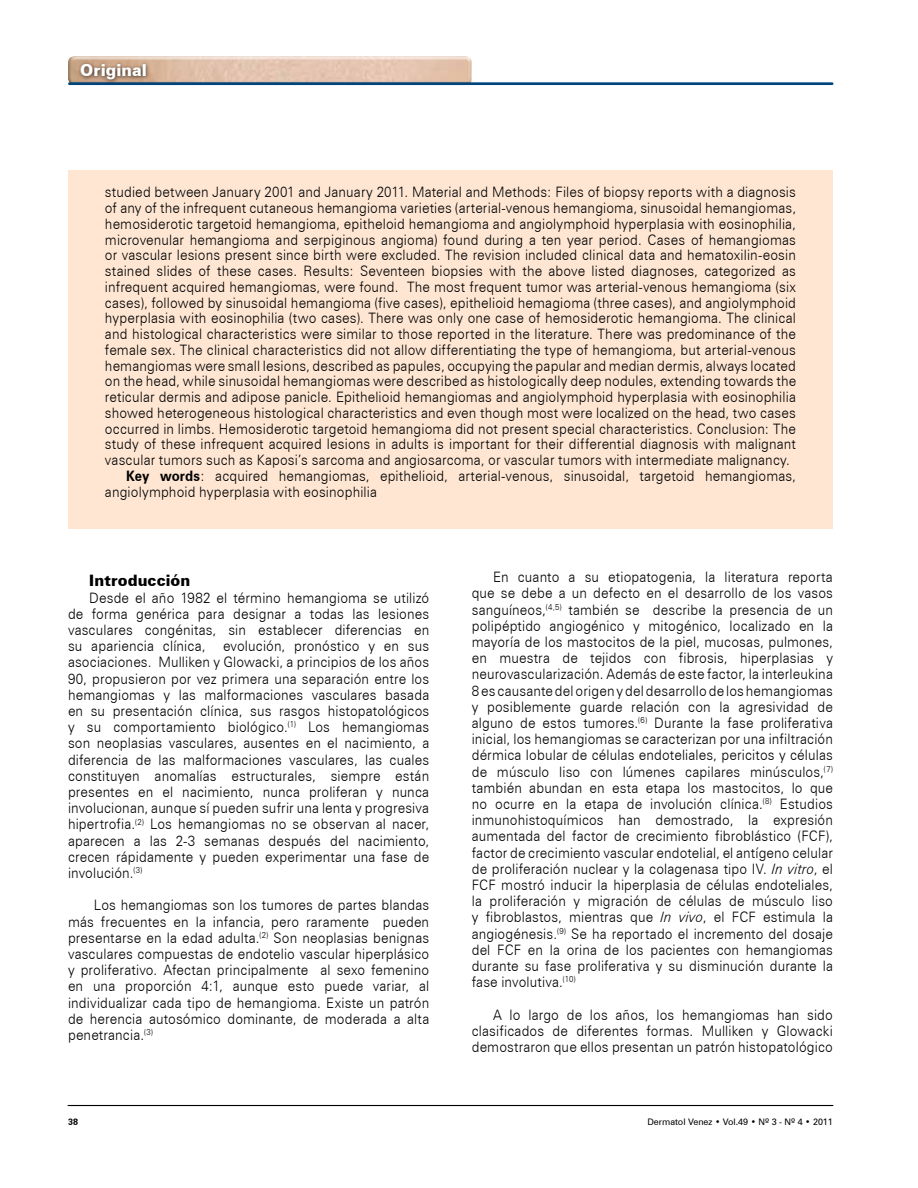
<style>
.page{position:relative;width:918px;height:1188px;background:#fff}
.page>*{position:absolute;margin:0;border:0;box-sizing:border-box;transform-origin:0 0}
.t1{font:900 16.5px "Zurich BT";letter-spacing:.005em;color:#fff}
.t2{font:900 15.75px "Zurich BT";letter-spacing:.01em;color:#000;scale:.95 1}
.t3{font:300 14.4px/16.2px "Zurich BT";letter-spacing:.01em;color:#000;text-align:justify;scale:.93 1}
.t4{font:9px "Zurich BT";color:#000}
.t5{font:700 9px "Zurich BT";color:#000}
.s1{font-weight:700}
.s2{font-style:italic}
</style>
<div class="page">
<div style="left:67px;top:56px;width:407px;height:31px;background:#000;opacity:.75"></div>
<hr style="left:69px;top:82px;width:763px;height:3px;background:#00447c">
<hr style="left:68px;top:1105px;width:765px;height:1px;background:#000">
<div style="left:68px;top:170px;width:765px;height:359px;background:#fee6d3"></div>
<div style="left:78px;top:61px;width:73px;height:24px;background:#000;opacity:.75"></div>
<p class="t1" style="left:80px;top:60px;width:68px">Original</p>
<p class="t3" style="left:105px;top:184px;width:744px">studied between January 2001 and January 2011. Material and Methods: Files of biopsy reports with a diagnosis</p>
<p class="t3" style="left:105px;top:200px;width:745px">of any of the infrequent cutaneous hemangioma varieties (arterial-venous hemangioma, sinusoidal hemangiomas,</p>
<p class="t3" style="left:105px;top:216px;width:745px">hemosiderotic targetoid hemangioma, epitheloid hemangioma and angiolymphoid hyperplasia with eosinophilia,</p>
<p class="t3" style="left:105px;top:231px;width:744px">microvenular hemangioma and serpiginous angioma) found during a ten year period. Cases of hemangiomas</p>
<p class="t3" style="left:105px;top:247px;width:744px">or vascular lesions present since birth were excluded. The revision included clinical data and hematoxilin-eosin</p>
<p class="t3" style="left:105px;top:263px;width:745px">stained slides of these cases. Results: Seventeen biopsies with the above listed diagnoses, categorized as</p>
<p class="t3" style="left:105px;top:279px;width:745px">infrequent acquired hemangiomas, were found. The most frequent tumor was arterial-venous hemangioma (six</p>
<p class="t3" style="left:105px;top:294px;width:745px">cases), followed by sinusoidal hemangioma (five cases), epithelioid hemagioma (three cases), and angiolymphoid</p>
<p class="t3" style="left:105px;top:310px;width:744px">hyperplasia with eosinophilia (two cases). There was only one case of hemosiderotic hemangioma. The clinical</p>
<p class="t3" style="left:105px;top:326px;width:745px">and histological characteristics were similar to those reported in the literature. There was predominance of the</p>
<p class="t3" style="left:105px;top:342px;width:744px">female sex. The clinical characteristics did not allow differentiating the type of hemangioma, but arterial-venous</p>
<p class="t3" style="left:105px;top:357px;width:744px">hemangiomas were small lesions, described as papules, occupying the papular and median dermis, always located</p>
<p class="t3" style="left:105px;top:373px;width:745px">on the head, while sinusoidal hemangiomas were described as histologically deep nodules, extending towards the</p>
<p class="t3" style="left:105px;top:389px;width:744px">reticular dermis and adipose panicle. Epithelioid hemangiomas and angiolymphoid hyperplasia with eosinophilia</p>
<p class="t3" style="left:105px;top:405px;width:744px">showed heterogeneous histological characteristics and even though most were localized on the head, two cases</p>
<p class="t3" style="left:105px;top:420px;width:744px">occurred in limbs. Hemosiderotic targetoid hemangioma did not present special characteristics. Conclusion: The</p>
<p class="t3" style="left:105px;top:436px;width:744px">study of these infrequent acquired lesions in adults is important for their differential diagnosis with malignant</p>
<p class="t3" style="left:105px;top:452px;width:738px">vascular tumors such as Kaposi’s sarcoma and angiosarcoma, or vascular tumors with intermediate malignancy.</p>
<p class="t3" style="left:126px;top:468px;width:722px"><span class="s1">Key words</span>: acquired hemangiomas, epithelioid, arterial-venous, sinusoidal, targetoid hemangiomas,</p>
<p class="t3" style="left:105px;top:483px;width:294px">angiolymphoid hyperplasia with eosinophilia</p>
<p class="t2" style="left:89px;top:571px;width:108px">Introducción</p>
<p class="t3" style="left:68px;top:589px;width:390px;text-indent:21px">Desde el año 1982 el término hemangioma se utilizó de forma genérica para designar a todas las lesiones vasculares congénitas, sin establecer diferencias en su apariencia clínica, evolución, pronóstico y en sus asociaciones. Mulliken y Glowacki, a principios de los años 90, propusieron por vez primera una separación entre los hemangiomas y las malformaciones vasculares basada en su presentación clínica, sus rasgos histopatológicos y su comportamiento biológico.<sup>(1)</sup> Los hemangiomas son neoplasias vasculares, ausentes en el nacimiento, a diferencia de las malformaciones vasculares, las cuales constituyen anomalías estructurales, siempre están presentes en el nacimiento, nunca proliferan y nunca involucionan, aunque sí pueden sufrir una lenta y progresiva hipertrofia.<sup>(2)</sup> Los hemangiomas no se observan al nacer, aparecen a las 2-3 semanas después del nacimiento, crecen rápidamente y pueden experimentar una fase de involución.<sup>(3)</sup></p>
<p class="t3" style="left:68px;top:897px;width:390px;text-indent:26px">Los hemangiomas son los tumores de partes blandas más frecuentes en la infancia, pero raramente pueden presentarse en la edad adulta.<sup>(2)</sup> Son neoplasias benignas vasculares compuestas de endotelio vascular hiperplásico y proliferativo. Afectan principalmente al sexo femenino en una proporción 4:1, aunque esto puede variar, al individualizar cada tipo de hemangioma. Existe un patrón de herencia autosómico dominante, de moderada a alta penetrancia.<sup>(3)</sup></p>
<p class="t3" style="left:472px;top:569px;width:390px;text-indent:21px">En cuanto a su etiopatogenia, la literatura reporta que se debe a un defecto en el desarrollo de los vasos sanguíneos,<sup>(4,5)</sup> también se describe la presencia de un polipéptido angiogénico y mitogénico, localizado en la mayoría de los mastocitos de la piel, mucosas, pulmones, en muestra de tejidos con fibrosis, hiperplasias y neurovascularización. Además de este factor, la interleukina 8 es causante del origen y del desarrollo de los hemangiomas y posiblemente guarde relación con la agresividad de alguno de estos tumores.<sup>(6)</sup> Durante la fase proliferativa inicial, los hemangiomas se caracterizan por una infiltración dérmica lobular de células endoteliales, pericitos y células de músculo liso con lúmenes capilares minúsculos,<sup>(7) </sup>también abundan en esta etapa los mastocitos, lo que no ocurre en la etapa de involución clínica.<sup>(8)</sup> Estudios inmunohistoquímicos han demostrado, la expresión aumentada del factor de crecimiento fibroblástico (FCF), factor de crecimiento vascular endotelial, el antígeno celular de proliferación nuclear y la colagenasa tipo IV. <span class="s2">In vitro</span>, el FCF mostró inducir la hiperplasia de células endoteliales, la proliferación y migración de células de músculo liso y fibroblastos, mientras que <span class="s2">In vivo</span>, el FCF estimula la angiogénesis.<sup>(9)</sup> Se ha reportado el incremento del dosaje del FCF en la orina de los pacientes con hemangiomas durante su fase proliferativa y su disminución durante la fase involutiva.<sup>(10)</sup></p>
<p class="t3" style="left:472px;top:1006px;width:390px;text-indent:21px">A lo largo de los años, los hemangiomas han sido clasificados de diferentes formas. Mulliken y Glowacki demostraron que ellos presentan un patrón histopatológico</p>
<p class="t5" style="left:68px;top:1116px;width:11px">38</p>
<p class="t4" style="left:647px;top:1116px;width:187px">Dermatol Venez • Vol.49 • Nº 3 - Nº 4 • 2011</p>
</div>
